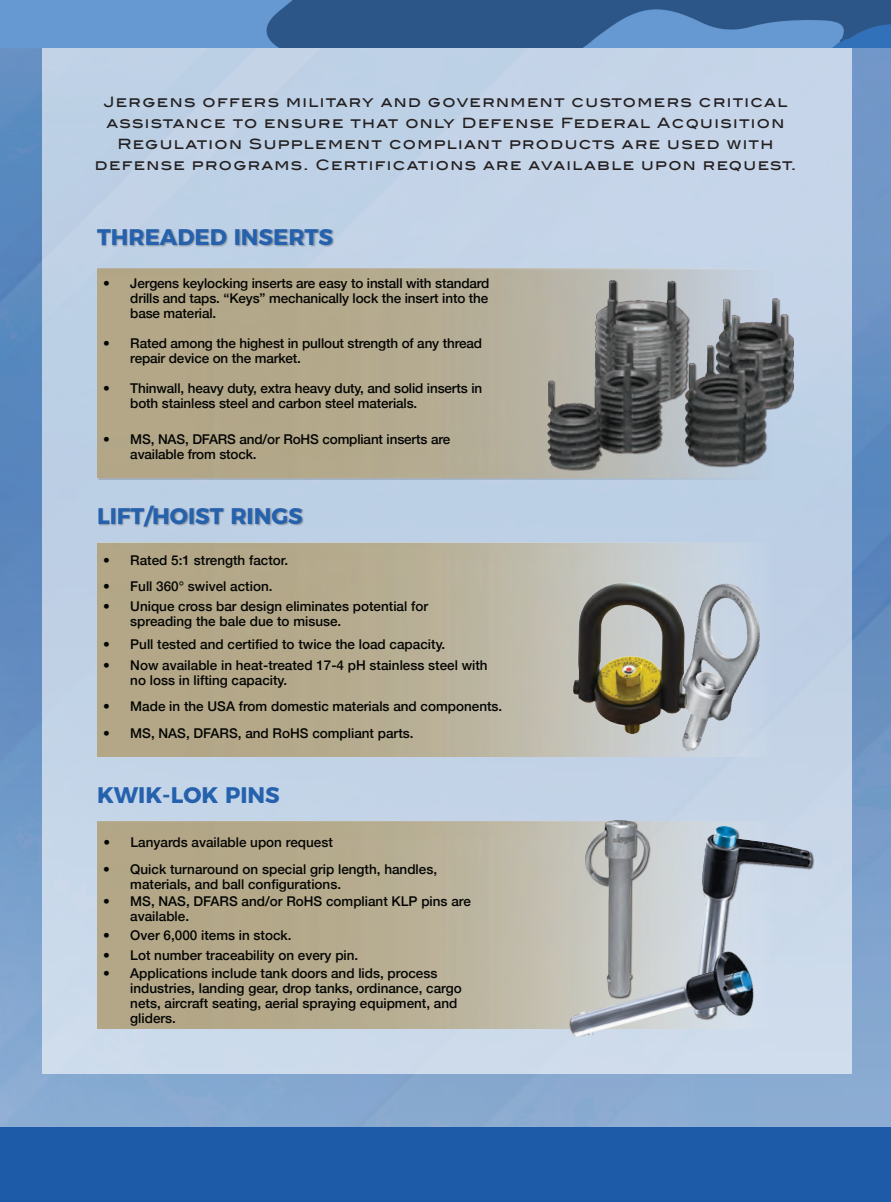
<style>
.page{position:relative;width:891px;height:1202px;background:#fff}
.page>*{position:absolute;margin:0;border:0;box-sizing:border-box;transform-origin:0 0}
.t1{font:700 22.5px "Montserrat";color:#2561ac}
.t2{font:500 14.25px/21px "Blair ITC";letter-spacing:.1em;color:#231f20;text-align:center}
.t3{font:500 13.5px/15px "Helvetica Neue";color:#040503}
</style>
<div class="page">
<img style="left:0;top:47px;width:891px;height:1080px">
<div style="left:42px;top:47px;width:810px;height:1026px;background:#c3d3e7"></div>
<img style="left:0;top:0;width:891px;height:47px">
<div style="left:0;top:1127px;width:891px;height:75px;background:#1d5ba8"></div>
<img style="left:97px;top:268px;width:670px;height:211px">
<img style="left:97px;top:542px;width:605px;height:214px">
<img style="left:97px;top:821px;width:641px;height:207px">
<div style="left:97px;top:229px;width:238px;height:19px;background:#231f20;opacity:.35"></div>
<div style="left:99px;top:505px;width:205px;height:23px;background:#231f20;opacity:.35"></div>
<img style="left:548px;top:280px;width:245px;height:191px">
<img style="left:596px;top:553px;width:81px;height:204px">
<img style="left:562px;top:820px;width:162px;height:100px">
<img style="left:692px;top:826px;width:120px;height:194px">
<img style="left:547px;top:920px;width:231px;height:157px">
<img style="left:657px;top:577px;width:103px;height:180px">
<img style="left:562px;top:566px;width:137px;height:182px">
<p class="t2" style="left:95px;top:91px;width:703px">Jergens offers military and government customers critical assistance to ensure that only Defense Federal Acquisition Regulation Supplement compliant products are used with defense programs. Certifications are available upon request.</p>
<h1 class="t1" style="left:97px;top:218px;width:237px">THREADED INSERTS</h1>
<p class="t3" style="left:130px;top:274px;width:361px;text-align:justify;text-indent:-27px">• Jergens keylocking inserts are easy to install with standard drills and taps. “Keys” mechanically lock the insert into the base material.</p>
<p class="t3" style="left:130px;top:335px;width:353px;text-indent:-27px">• Rated among the highest in pullout strength of any thread repair device on the market.</p>
<p class="t3" style="left:130px;top:379px;width:353px;text-indent:-27px">• Thinwall, heavy duty, extra heavy duty, and solid inserts in both stainless steel and carbon steel materials.</p>
<p class="t3" style="left:130px;top:431px;width:322px;text-indent:-27px">• MS, NAS, DFARS and/or RoHS compliant inserts are available from stock.</p>
<h1 class="t1" style="left:97px;top:497px;width:207px">LIFT/HOIST RINGS</h1>
<p class="t3" style="left:103px;top:551px;width:186px">• Rated 5:1 strength factor.</p>
<p class="t3" style="left:103px;top:578px;width:171px">• Full 360° swivel action.</p>
<p class="t3" style="left:130px;top:597px;width:299px;text-indent:-27px">• Unique cross bar design eliminates potential for spreading the bale due to misuse.</p>
<p class="t3" style="left:103px;top:635px;width:343px">• Pull tested and certified to twice the load capacity.</p>
<p class="t3" style="left:130px;top:657px;width:359px;text-indent:-27px">• Now available in heat-treated 17-4 pH stainless steel with no loss in lifting capacity.</p>
<p class="t3" style="left:103px;top:698px;width:401px">• Made in the USA from domestic materials and components.</p>
<p class="t3" style="left:103px;top:725px;width:312px">• MS, NAS, DFARS, and RoHS compliant parts.</p>
<h1 class="t1" style="left:97px;top:776px;width:184px">KWIK-LOK PINS</h1>
<p class="t3" style="left:104px;top:833px;width:231px">• Lanyards available upon request</p>
<p class="t3" style="left:130px;top:860px;width:308px;text-indent:-27px">• Quick turnaround on special grip length, handles, materials, and ball configurations.</p>
<p class="t3" style="left:130px;top:892px;width:342px;text-indent:-27px">• MS, NAS, DFARS and/or RoHS compliant KLP pins are available.</p>
<p class="t3" style="left:103px;top:926px;width:190px">• Over 6,000 items in stock.</p>
<p class="t3" style="left:103px;top:946px;width:257px">• Lot number traceability on every pin.</p>
<p class="t3" style="left:130px;top:964px;width:333px;text-indent:-27px">• Applications include tank doors and lids, process industries, landing gear, drop tanks, ordinance, cargo nets, aircraft seating, aerial spraying equipment, and gliders.</p>
</div>
